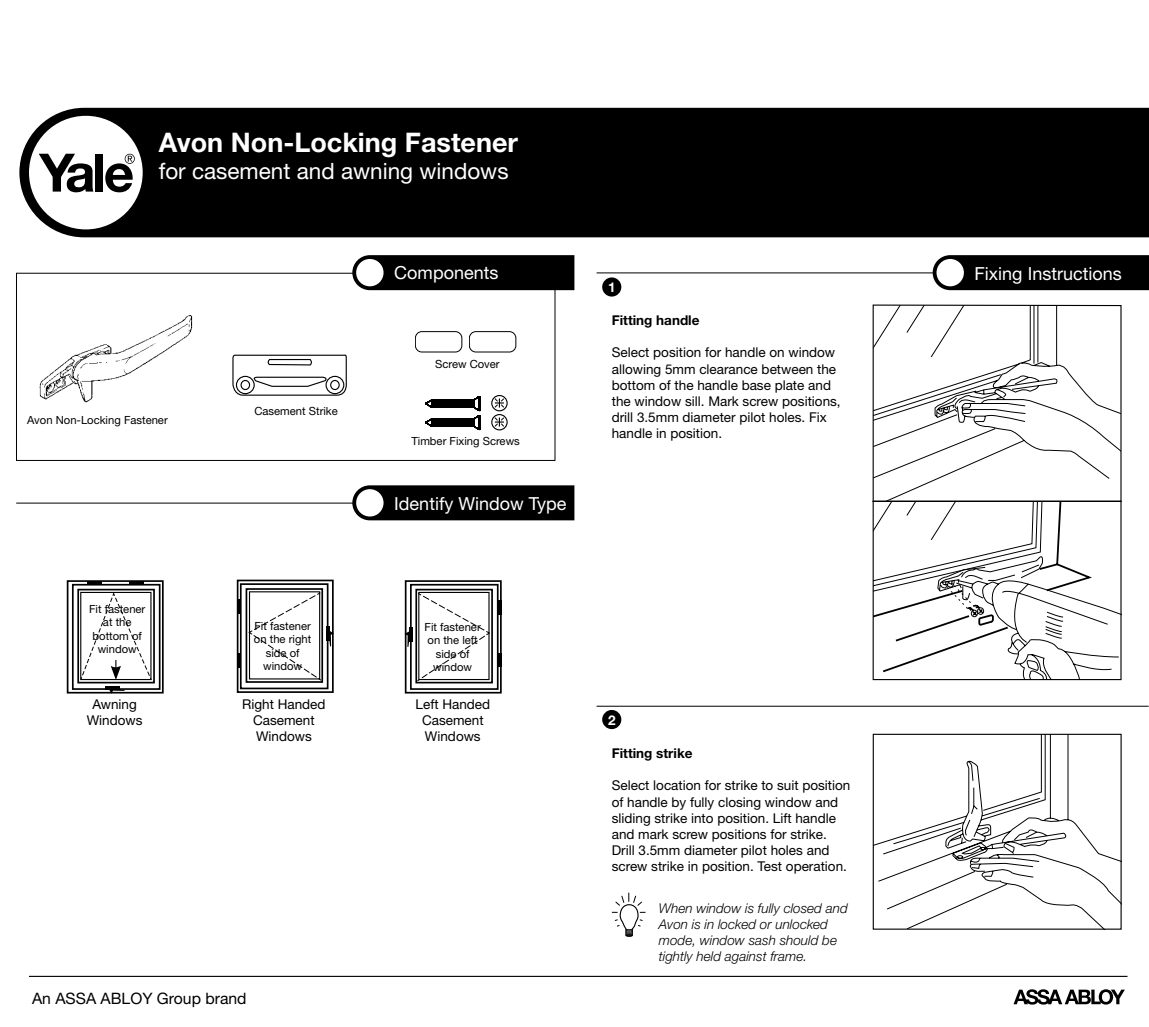
<style>
.page{position:relative;width:1149px;height:1027px;background:#fff}
.page>*{position:absolute;margin:0;border:0;box-sizing:border-box;transform-origin:0 0}
.t1{font:700 27px "Helvetica Neue LT";color:#fff}
.t2{font:22.5px "Helvetica Neue LT";color:#fff}
.t3{font:18px "Helvetica Neue LT";color:#fff}
.t4{font:15.75px "Helvetica Neue LT";color:#000}
.t5{font:13.5px/16.2px "Helvetica Neue LT";color:#000;text-align:center}
.t6{font:italic 300 13.5px/16.2px "Helvetica Neue LT";color:#000}
.t7{font:700 13.5px "Helvetica Neue LT";color:#000}
.t8{font:700 13.5px "Helvetica Neue LT";color:#fff}
.t9{font:11.25px/13.5px "Helvetica Neue LT";color:#000;text-align:center}
</style>
<div class="page">
<div style="left:19px;top:108px;width:1129px;height:129px;background:#000"></div>
<div style="left:29px;top:116px;width:114px;height:113px;background:#fff;border-radius:50%"></div>
<svg style="left:39px;top:154px;width:54px;height:38px"></svg>
<div style="left:96px;top:154px;width:7px;height:38px;background:#000"></div>
<svg style="left:105px;top:154px;width:30px;height:38px"></svg>
<div style="left:16px;top:273px;width:539px;height:188px;border:1px solid #000"></div>
<div style="left:352px;top:255px;width:222px;height:35px;background:#000"></div>
<div style="left:356px;top:259px;width:27px;height:27px;background:#fff;border-radius:50%"></div>
<img style="left:39px;top:315px;width:154px;height:88px">
<svg style="left:232px;top:355px;width:115px;height:41px"></svg>
<div style="left:415px;top:331px;width:47px;height:21px;border:1px solid #000;border-radius:6px"></div>
<div style="left:469px;top:331px;width:47px;height:21px;border:1px solid #000;border-radius:6px"></div>
<hr style="left:16px;top:503px;width:536px;height:1px;background:#000">
<div style="left:352px;top:485px;width:222px;height:35px;background:#000"></div>
<div style="left:356px;top:489px;width:27px;height:27px;background:#fff;border-radius:50%"></div>
<hr style="left:596px;top:272px;width:535px;height:1px;background:#000">
<div style="left:932px;top:255px;width:216px;height:35px;background:#000"></div>
<div style="left:936px;top:259px;width:27px;height:27px;background:#fff;border-radius:50%"></div>
<div style="left:67px;top:580px;width:97px;height:113px;border:2px solid #000"></div>
<div style="left:72px;top:584px;width:88px;height:106px;border:2px solid #000"></div>
<div style="left:77px;top:589px;width:78px;height:94px;border:2px solid #000"></div>
<hr style="left:87px;top:581px;width:15px;height:4px;background:#000">
<hr style="left:129px;top:581px;width:15px;height:4px;background:#000">
<hr style="left:105px;top:686px;width:14px;height:3px;background:#000">
<svg style="left:109px;top:688px;width:15px;height:6px"></svg>
<svg style="left:80px;top:592px;width:72px;height:89px"></svg>
<svg style="left:248px;top:592px;width:72px;height:88px"></svg>
<div style="left:237px;top:580px;width:96px;height:113px;border:2px solid #000"></div>
<div style="left:240px;top:583px;width:88px;height:106px;border:2px solid #000"></div>
<div style="left:245px;top:588px;width:78px;height:95px;border:2px solid #000"></div>
<hr style="left:326px;top:627px;width:3px;height:14px;background:#000">
<svg style="left:328px;top:631px;width:6px;height:15px"></svg>
<hr style="left:237px;top:600px;width:4px;height:14px;background:#000">
<hr style="left:237px;top:653px;width:4px;height:14px;background:#000">
<hr style="left:498px;top:653px;width:4px;height:13px;background:#000">
<hr style="left:409px;top:627px;width:3px;height:15px;background:#000">
<svg style="left:407px;top:632px;width:2px;height:15px"></svg>
<svg style="left:420px;top:593px;width:70px;height:87px"></svg>
<div style="left:404px;top:580px;width:97px;height:113px;border:2px solid #000"></div>
<div style="left:410px;top:584px;width:88px;height:106px;border:2px solid #000"></div>
<div style="left:415px;top:589px;width:78px;height:94px;border:2px solid #000"></div>
<div style="left:418px;top:592px;width:71px;height:88px;border:1px solid #000"></div>
<hr style="left:497px;top:600px;width:4px;height:15px;background:#000">
<hr style="left:596px;top:706px;width:552px;height:1px;background:#000">
<div style="left:602px;top:277px;width:19px;height:20px;background:#000;border-radius:50%"></div>
<div style="left:602px;top:710px;width:19px;height:19px;background:#000;border-radius:50%"></div>
<svg style="left:611px;top:893px;width:34px;height:44px"></svg>
<svg style="left:874px;top:834px;width:34px;height:76px"></svg>
<svg style="left:908px;top:736px;width:211px;height:192px"></svg>
<div style="left:872px;top:734px;width:249px;height:196px;border:1px solid #000"></div>
<svg style="left:874px;top:306px;width:245px;height:194px"></svg>
<svg style="left:874px;top:503px;width:245px;height:175px"></svg>
<div style="left:872px;top:501px;width:249px;height:179px;border:1px solid #000"></div>
<hr style="left:872px;top:501px;width:249px;height:1px;background:#000">
<svg style="left:1013px;top:989px;width:111px;height:15px"></svg>
<hr style="left:29px;top:976px;width:1098px;height:1px;background:#000">
<svg style="left:425px;top:396px;width:56px;height:35px"></svg>
<div style="left:491px;top:414px;width:16px;height:16px;border:1px solid #000;border-radius:50%"></div>
<svg style="left:494px;top:417px;width:10px;height:10px"></svg>
<div style="left:491px;top:395px;width:16px;height:16px;border:1px solid #000;border-radius:50%"></div>
<svg style="left:494px;top:398px;width:10px;height:10px"></svg>
<h1 class="t1" style="left:159px;top:126px;width:361px">Avon Non-Locking Fastener</h1>
<h2 class="t2" style="left:159px;top:158px;width:351px">for casement and awning windows</h2>
<h3 class="t3" style="left:394px;top:262px;width:106px">Components</h3>
<p class="t9" style="left:27px;top:413px;width:142px">Avon Non-Locking Fastener</p>
<p class="t9" style="left:89px;top:602px;width:58px">Fit fastener at the bottom of window</p>
<p class="t5" style="left:87px;top:696px;width:57px">Awning<br>Windows</p>
<p class="t9" style="left:254px;top:404px;width:85px">Casement Strike</p>
<p class="t9" style="left:254px;top:619px;width:59px">Fit fastener on the right side of window</p>
<p class="t5" style="left:242px;top:696px;width:85px">Right Handed<br>Casement<br>Windows</p>
<p class="t9" style="left:435px;top:358px;width:66px">Screw Cover</p>
<p class="t9" style="left:411px;top:434px;width:110px">Timber Fixing Screws</p>
<h3 class="t3" style="left:394px;top:493px;width:174px">Identify Window Type</h3>
<p class="t9" style="left:424px;top:620px;width:58px">Fit fastener on the left side of window</p>
<p class="t5" style="left:415px;top:696px;width:76px">Left Handed<br>Casement<br>Windows</p>
<p class="t4" style="left:32px;top:989px;width:216px">An ASSA ABLOY Group brand</p>
<p class="t8" style="left:607px;top:279px;width:9px">1</p>
<p class="t7" style="left:611px;top:312px;width:89px">Fitting handle</p>
<p class="t5" style="left:611px;top:344px;width:230px;text-align:left">Select position for handle on window allowing 5mm clearance between the bottom of the handle base plate and the window sill. Mark screw positions, drill 3.5mm diameter pilot holes. Fix handle in position.</p>
<p class="t8" style="left:607px;top:712px;width:9px">2</p>
<p class="t7" style="left:611px;top:745px;width:82px">Fitting strike</p>
<p class="t5" style="left:611px;top:777px;width:240px;text-align:left">Select location for strike to suit position of handle by fully closing window and sliding strike into position. Lift handle and mark screw positions for strike.<br>Drill 3.5mm diameter pilot holes and screw strike in position. Test operation.</p>
<p class="t6" style="left:658px;top:899px;width:190px">When window is fully closed and<br>Avon is in locked or unlocked mode, window sash should be tightly held against frame.</p>
<h3 class="t3" style="left:974px;top:263px;width:149px">Fixing Instructions</h3>
</div>
